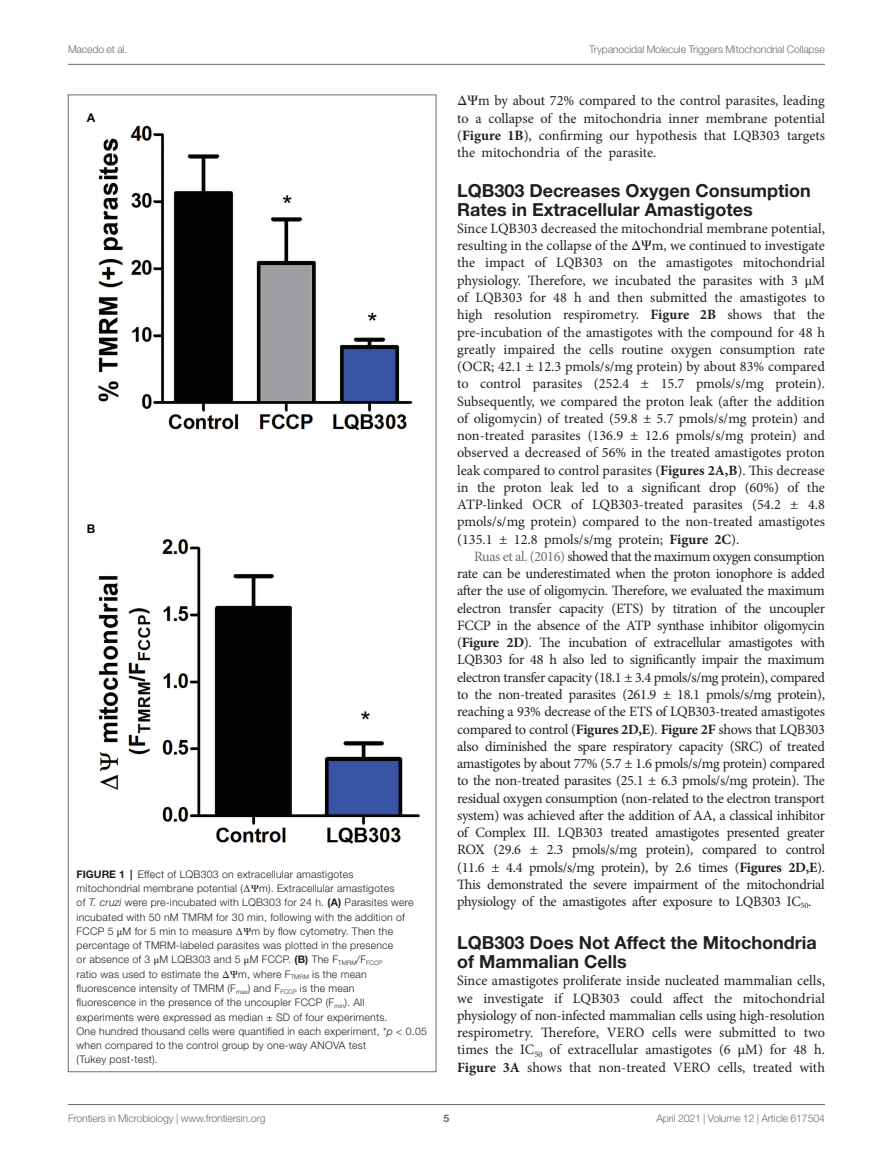
<style>
.page{position:relative;width:893px;height:1170px;background:#fff}
.page>*{position:absolute;margin:0;border:0;box-sizing:border-box;transform-origin:0 0}
.HEAD_2{font:700 18px/18.8px "Helvetica Neue LT Std";color:#231f20}
.TEXT_FLUSH{font:14.25px/17.2px "Minion Pro";letter-spacing:-.005em;color:#231f20;text-align:justify}
.TEXT{font:14.25px/17.2px "Minion Pro";letter-spacing:-.02em;color:#231f20;text-align:justify}
.t1{font:700 12px "Arial";color:#040503}
.FIG_LEG{font:300 10.5px/14.2px "Helvetica Neue LT Std";letter-spacing:.02em;color:#231f20}
.t2{font:300 10.5px "Helvetica Neue LT Std";letter-spacing:-.015em;color:#6c6d70}
.t3{font:700 10.5px "Helvetica Neue LT Std";color:#6c6d70}
.s1{font-weight:700}
.s2{font-family:"STIX General";font-weight:400}
.s3{font-style:italic}
.s4{font-family:"STIX General"}
.s5{color:#6c6d70}
</style>
<div class="page">
<hr style="left:68px;top:64px;width:757px;height:1px;background:#6c6d70">
<hr style="left:68px;top:1104px;width:757px;height:1px;background:#6c6d70">
<img style="left:98px;top:125px;width:322px;height:719px">
<p class="t2" style="left:68px;top:42px;width:61px">Macedo et al.</p>
<p class="t2" style="left:589px;top:42px;width:237px">Trypanocidal Molecule Triggers Mitochondrial Collapse</p>
<p class="t1" style="left:87px;top:109px;width:10px">A</p>
<p class="t1" style="left:87px;top:520px;width:10px">B</p>
<p class="FIG_LEG" style="left:77px;top:866px;width:352px"><span class="s1">FIGURE 1 |</span> Effect of LQB303 on extracellular amastigotes<br>mitochondrial membrane potential (<span class="s2">∆Ψ</span>m). Extracellular amastigotes<br>of <span class="s3">T. cruzi</span> were pre-incubated with LQB303 for 24 h. <span class="s1">(A)</span> Parasites were incubated with 50 nM TMRM for 30 min, following with the addition of FCCP 5 <span class="s2">μ</span>M for 5 min to measure <span class="s2">∆Ψ</span>m by flow cytometry. Then the percentage of TMRM-labeled parasites was plotted in the presence<br>or absence of 3 <span class="s2">μ</span>M LQB303 and 5 <span class="s2">μ</span>M FCCP. <span class="s1">(B)</span> The F<sub>TMRM</sub>/F<sub>FCCP<br></sub>ratio was used to estimate the <span class="s2">ΔΨ</span>m, where F<sub>TMRM</sub> is the mean fluorescence intensity of TMRM (F<sub>max</sub>) and F<sub>FCCP</sub> is the mean<br>fluorescence in the presence of the uncoupler FCCP (F<sub>min</sub>). All<br>experiments were expressed as median ± SD of four experiments.<br>One hundred thousand cells were quantified in each experiment, *<span class="s3">p</span> &lt; 0.05 when compared to the control group by one-way ANOVA test<br>(Tukey post-test).</p>
<p class="TEXT_FLUSH" style="left:457px;top:92px;width:369px"><span class="s4">ΔΨ</span>m by about 72% compared to the control parasites, leading to a collapse of the mitochondria inner membrane potential (<span class="s1">Figure 1B</span>), confirming our hypothesis that LQB303 targets the mitochondria of the parasite.</p>
<p class="HEAD_2" style="left:457px;top:181px;width:355px">LQB303 Decreases Oxygen Consumption<br>Rates in Extracellular Amastigotes</p>
<p class="TEXT_FLUSH" style="left:457px;top:220px;width:369px">Since LQB303 decreased the mitochondrial membrane potential, resulting in the collapse of the <span class="s4">ΔΨ</span>m, we continued to investigate the impact of LQB303 on the amastigotes mitochondrial physiology. Therefore, we incubated the parasites with 3 <span class="s4">μ</span>M of LQB303 for 48 h and then submitted the amastigotes to high resolution respirometry. <span class="s1">Figure 2B</span> shows that the pre-incubation of the amastigotes with the compound for 48 h greatly impaired the cells routine oxygen consumption rate (OCR; 42.1 ± 12.3 pmols/s/mg protein) by about 83% compared to control parasites (252.4 ± 15.7 pmols/s/mg protein).<br>Subsequently, we compared the proton leak (after the addition of oligomycin) of treated (59.8 ± 5.7 pmols/s/mg protein) and non-treated parasites (136.9 ± 12.6 pmols/s/mg protein) and observed a decreased of 56% in the treated amastigotes proton leak compared to control parasites (<span class="s1">Figures 2A,B</span>). This decrease in the proton leak led to a significant drop (60%) of the ATP-linked OCR of LQB303-treated parasites (54.2 ± 4.8 pmols/s/mg protein) compared to the non-treated amastigotes (135.1 ± 12.8 pmols/s/mg protein; <span class="s1">Figure 2C</span>).</p>
<p class="TEXT" style="left:457px;top:547px;width:369px;text-indent:17px"><span class="s5">Ruas et al. (2016)</span> showed that the maximum oxygen consumption rate can be underestimated when the proton ionophore is added after the use of oligomycin. Therefore, we evaluated the maximum electron transfer capacity (ETS) by titration of the uncoupler FCCP in the absence of the ATP synthase inhibitor oligomycin (<span class="s1">Figure 2D</span>). The incubation of extracellular amastigotes with LQB303 for 48 h also led to significantly impair the maximum electron transfer capacity (18.1 ± 3.4 pmols/s/mg protein), compared to the non-treated parasites (261.9 ± 18.1 pmols/s/mg protein), reaching a 93% decrease of the ETS of LQB303-treated amastigotes compared to control (<span class="s1">Figures 2D,E</span>). <span class="s1">Figure 2F</span> shows that LQB303 also diminished the spare respiratory capacity (SRC) of treated amastigotes by about 77% (5.7 ± 1.6 pmols/s/mg protein) compared to the non-treated parasites (25.1 ± 6.3 pmols/s/mg protein). The residual oxygen consumption (non-related to the electron transport system) was achieved after the addition of AA, a classical inhibitor of Complex III. LQB303 treated amastigotes presented greater ROX (29.6 ± 2.3 pmols/s/mg protein), compared to control (11.6 ± 4.4 pmols/s/mg protein), by 2.6 times (<span class="s1">Figures 2D,E</span>).<br>This demonstrated the severe impairment of the mitochondrial physiology of the amastigotes after exposure to LQB303 IC<sub>50</sub>.</p>
<p class="HEAD_2" style="left:457px;top:933px;width:361px">LQB303 Does Not Affect the Mitochondria of Mammalian Cells</p>
<p class="TEXT_FLUSH" style="left:457px;top:972px;width:369px">Since amastigotes proliferate inside nucleated mammalian cells, we investigate if LQB303 could affect the mitochondrial physiology of non-infected mammalian cells using high-resolution respirometry. Therefore, VERO cells were submitted to two times the IC<sub>50</sub> of extracellular amastigotes (6 <span class="s4">μ</span>M) for 48 h.<br><span class="s1">Figure 3A</span> shows that non-treated VERO cells, treated with</p>
<p class="t2" style="left:68px;top:1111px;width:199px">Frontiers in Microbiology | www.frontiersin.org</p>
<p class="t3" style="left:444px;top:1111px;width:7px">5</p>
<p class="t2" style="left:656px;top:1111px;width:170px">April 2021 | Volume 12 | Article 617504</p>
</div>
